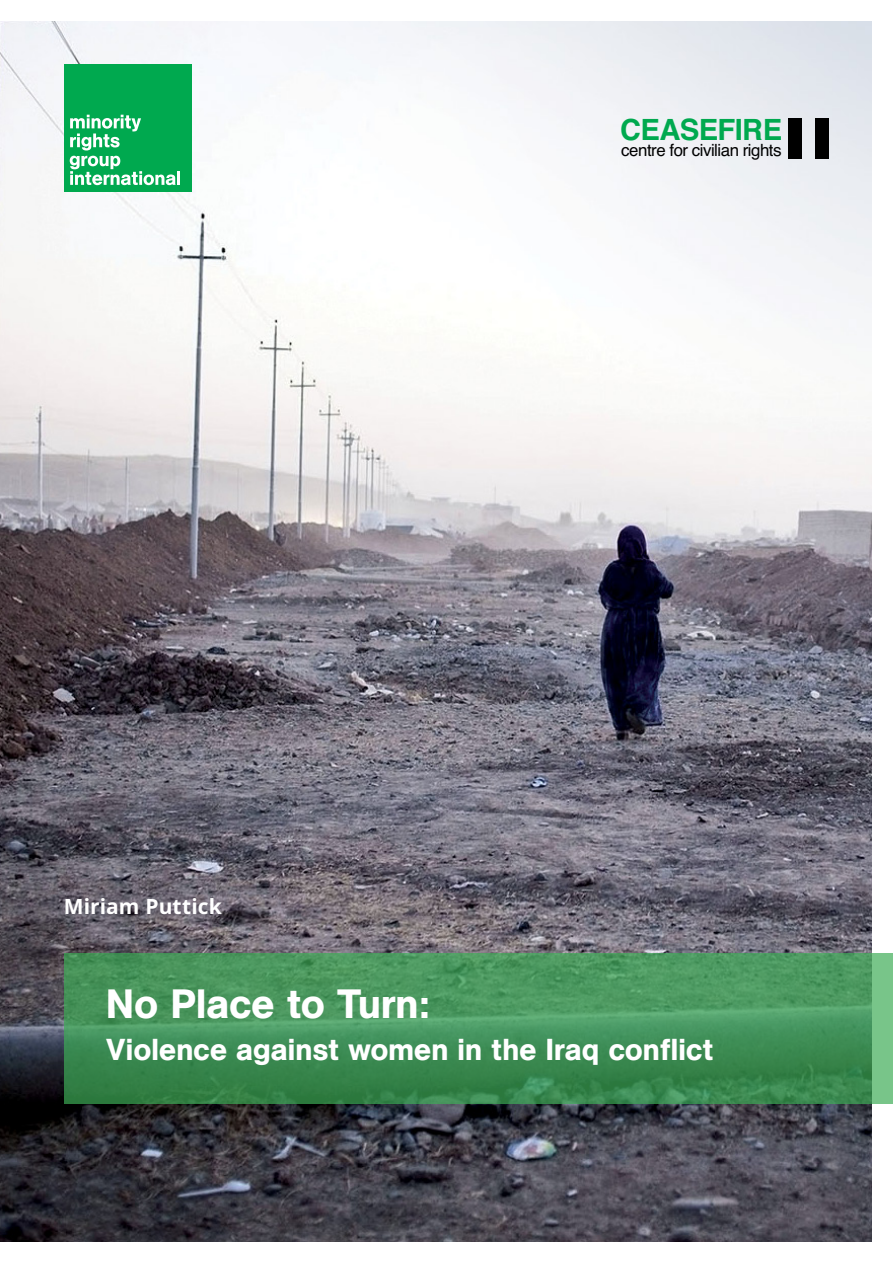
<style>
.page{position:relative;width:893px;height:1263px;background:#fff}
.page>*{position:absolute;margin:0;border:0;box-sizing:border-box;transform-origin:0 0}
.t1{font:500 40.5px "AG Book BQ";letter-spacing:.005em;color:#fff}
.t2{font:500 30px "AG Book BQ";letter-spacing:.01em;color:#fff}
.t3{font:700 29.25px "Helvetica";letter-spacing:-.025em;color:#00a94f}
.t4{font:700 21px "Noto Sans";letter-spacing:.005em;color:#fff}
.t5{font:16.8px "Helvetica";letter-spacing:-.03em;color:#000}
</style>
<div class="page">
<img style="left:0;top:21px;width:872px;height:1221px">
<svg style="left:64px;top:952px;width:829px;height:151px;background:#45925a"></svg>
<div style="left:64px;top:64px;width:127px;height:127px;background:#00a94f"></div>
<svg style="left:70px;top:115px;width:71px;height:35px"></svg>
<svg style="left:70px;top:156px;width:106px;height:29px"></svg>
<hr style="left:177px;top:171px;width:3px;height:14px;background:#fff">
<div style="left:788px;top:118px;width:14px;height:41px;background:#000"></div>
<div style="left:816px;top:118px;width:13px;height:41px;background:#000"></div>
<p class="t4" style="left:64px;top:891px;width:160px">Miriam Puttick</p>
<p class="t3" style="left:620px;top:106px;width:164px">CEASEFIRE</p>
<p class="t5" style="left:621px;top:137px;width:162px">centre for civilian rights</p>
<h1 class="t1" style="left:106px;top:980px;width:325px">No Place to Turn:</h1>
<p class="t2" style="left:106px;top:1032px;width:609px">Violence against women in the Iraq conflict</p>
</div>
